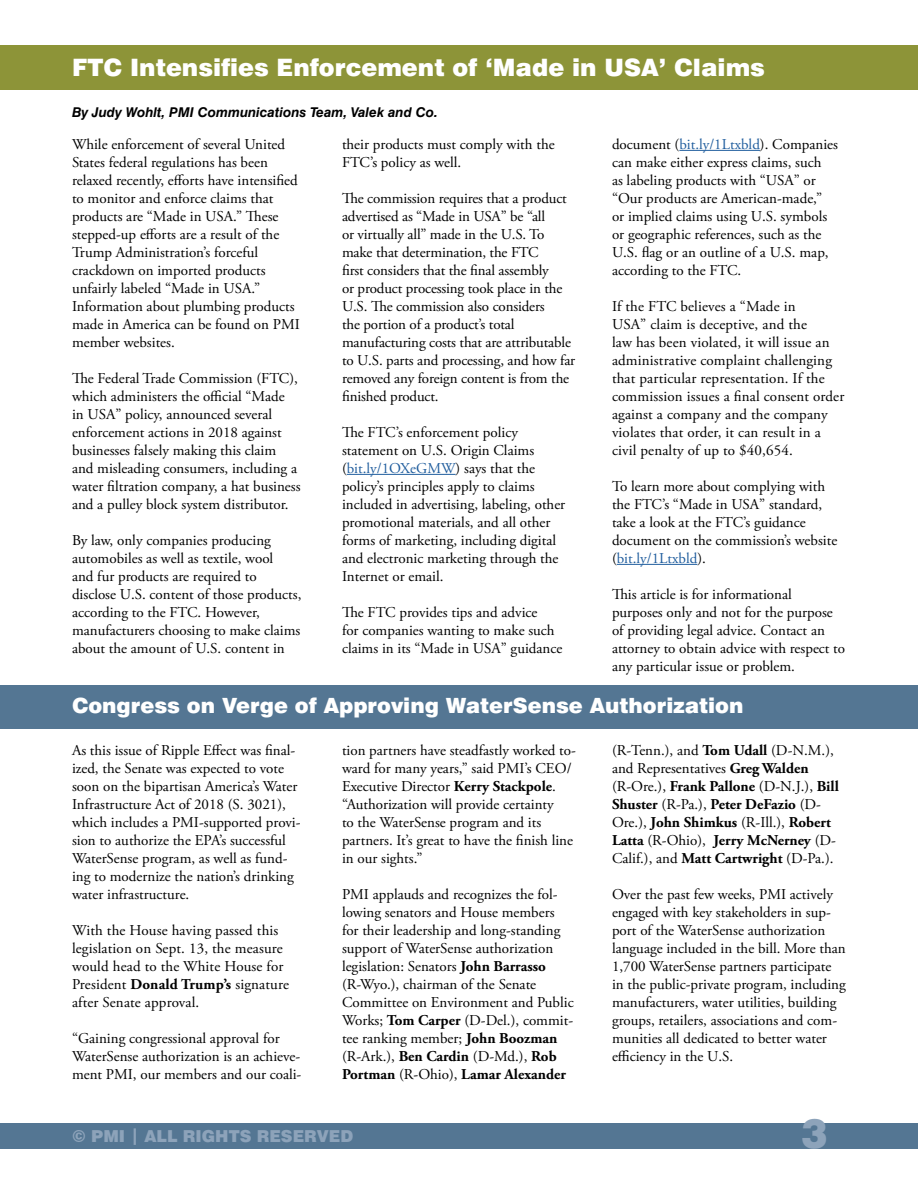
<style>
.page{position:relative;width:918px;height:1188px;background:#fff}
.page>*{position:absolute;margin:0;border:0;box-sizing:border-box;transform-origin:0 0}
.t1{font:900 40.5px "Swiss 721 BT";color:#8da3ba}
.inside_headline{font:900 24px "Swiss 721 BT";color:#fff}
.Inside_blue_block_he{font:900 21px "Swiss 721 BT";color:#fff}
.t2{font:900 16.5px "Swiss 721 BT";color:#8da3ba}
.body{font:15px/18px "Adobe Garamond Pro";color:#000}
.byline{font:italic 700 13.5px "Swiss 721 BT";color:#000}
.s1{color:#215e9e}
.s2{font-weight:700}
</style>
<div class="page">
<div style="left:0;top:45px;width:918px;height:45px;background:#8d9438"></div>
<div style="left:0;top:1123px;width:918px;height:25px;background:#547693"></div>
<hr style="left:347px;top:474px;width:109px;height:1px;background:#215e9e">
<hr style="left:679px;top:150px;width:81px;height:1px;background:#215e9e">
<hr style="left:617px;top:564px;width:80px;height:1px;background:#215e9e">
<div style="left:0;top:685px;width:918px;height:43px;background:#547693"></div>
<p class="inside_headline" style="left:72px;top:53px;width:695px">FTC Intensifies Enforcement of ‘Made in USA’ Claims</p>
<p class="byline" style="left:72px;top:104px;width:367px">By Judy Wohlt, PMI Communications Team, Valek and Co.</p>
<p class="body" style="left:72px;top:136px;width:229px">While enforcement of several United States federal regulations has been relaxed recently, efforts have intensified to monitor and enforce claims that products are “Made in USA.” These stepped-up efforts are a result of the Trump Administration’s forceful crackdown on imported products unfairly labeled “Made in USA.” Information about plumbing products made in America can be found on PMI member websites.</p>
<p class="body" style="left:72px;top:370px;width:230px">The Federal Trade Commission (FTC), which administers the official “Made<br>in USA” policy, announced several enforcement actions in 2018 against businesses falsely making this claim and misleading consumers, including a water filtration company, a hat business and a pulley block system distributor.</p>
<p class="body" style="left:72px;top:532px;width:231px">By law, only companies producing automobiles as well as textile, wool<br>and fur products are required to disclose U.S. content of those products, according to the FTC. However, manufacturers choosing to make claims about the amount of U.S. content in</p>
<p class="body" style="left:612px;top:136px;width:228px">document (<span class="s1">bit.ly/1Ltxbld</span>). Companies can make either express claims, such<br>as labeling products with “USA” or “Our products are American-made,” or implied claims using U.S. symbols or geographic references, such as the U.S. flag or an outline of a U.S. map, according to the FTC.</p>
<p class="body" style="left:612px;top:298px;width:234px">If the FTC believes a “Made in<br>USA” claim is deceptive, and the<br>law has been violated, it will issue an administrative complaint challenging that particular representation. If the commission issues a final consent order against a company and the company violates that order, it can result in a civil penalty of up to $40,654.</p>
<p class="body" style="left:612px;top:478px;width:227px">To learn more about complying with the FTC’s “Made in USA” standard, take a look at the FTC’s guidance document on the commission’s website (<span class="s1">bit.ly/1Ltxbld</span>).</p>
<p class="body" style="left:612px;top:586px;width:235px">This article is for informational purposes only and not for the purpose of providing legal advice. Contact an attorney to obtain advice with respect to any particular issue or problem.</p>
<p class="Inside_blue_block_he" style="left:72px;top:692px;width:673px">Congress on Verge of Approving WaterSense Authorization</p>
<p class="body" style="left:72px;top:741px;width:230px">As this issue of Ripple Effect was final&shy;ized, the Senate was expected to vote soon on the bipartisan America’s Water Infrastructure Act of 2018 (S. 3021), which includes a PMI-supported provi&shy;sion to authorize the EPA’s successful WaterSense program, as well as fund&shy;ing to modernize the nation’s drinking water infrastructure.</p>
<p class="body" style="left:72px;top:921px;width:218px">With the House having passed this legislation on Sept. 13, the measure would head to the White House for<br>President <span class="s2">Donald Trump’s</span> signature after Senate approval.</p>
<p class="body" style="left:72px;top:1029px;width:231px">“Gaining congressional approval for<br>WaterSense authorization is an achieve&shy;ment PMI, our members and our coali-</p>
<p class="body" style="left:342px;top:136px;width:214px">their products must comply with the<br>FTC’s policy as well.</p>
<p class="body" style="left:342px;top:190px;width:235px">The commission requires that a product advertised as “Made in USA” be “all<br>or virtually all” made in the U.S. To make that determination, the FTC<br>first considers that the final assembly<br>or product processing took place in the U.S. The commission also considers<br>the portion of a product’s total manufacturing costs that are attributable to U.S. parts and processing, and how far removed any foreign content is from the finished product.</p>
<p class="body" style="left:342px;top:424px;width:225px">The FTC’s enforcement policy statement on U.S. Origin Claims (<span class="s1">bit.ly/1OXeGMW</span>) says that the policy’s principles apply to claims included in advertising, labeling, other promotional materials, and all other forms of marketing, including digital and electronic marketing through the Internet or email.</p>
<p class="body" style="left:342px;top:604px;width:222px">The FTC provides tips and advice<br>for companies wanting to make such claims in its “Made in USA” guidance</p>
<p class="body" style="left:342px;top:741px;width:236px">tion partners have steadfastly worked to&shy;ward for many years,” said PMI’s CEO/ Executive Director <span class="s2">Kerry Stackpole</span>. “Authorization will provide certainty<br>to the WaterSense program and its partners. It’s great to have the finish line in our sights.”</p>
<p class="body" style="left:342px;top:885px;width:233px">PMI applauds and recognizes the fol&shy;lowing senators and House members for their leadership and long-standing support of WaterSense authorization legislation: Senators <span class="s2">John Barrasso </span>(R-Wyo.), chairman of the Senate Committee on Environment and Public Works; <span class="s2">Tom Carper</span> (D-Del.), commit&shy;tee ranking member; <span class="s2">John Boozman </span>(R-Ark.), <span class="s2">Ben Cardin</span> (D-Md.), <span class="s2">Rob Portman</span> (R-Ohio), <span class="s2">Lamar Alexander</span></p>
<p class="body" style="left:612px;top:741px;width:228px">(R-Tenn.), and <span class="s2">Tom Udall</span> (D-N.M.), and Representatives <span class="s2">Greg Walden </span>(R-Ore.), <span class="s2">Frank Pallone</span> (D-N.J.), <span class="s2">Bill Shuster</span> (R-Pa.), <span class="s2">Peter DeFazio</span> (D-Ore.), <span class="s2">John Shimkus</span> (R-Ill.), <span class="s2">Robert Latta</span> (R-Ohio), <span class="s2">Jerry McNerney</span> (D-Calif.), and <span class="s2">Matt Cartwright</span> (D-Pa.).</p>
<p class="body" style="left:612px;top:885px;width:235px">Over the past few weeks, PMI actively engaged with key stakeholders in sup&shy;port of the WaterSense authorization language included in the bill. More than 1,700 WaterSense partners participate in the public-private program, including manufacturers, water utilities, building groups, retailers, associations and com&shy;munities all dedicated to better water efficiency in the U.S.</p>
<p class="t2" style="left:72px;top:1126px;width:283px">© PMI | ALL RIGHTS RESERVED</p>
<h1 class="t1" style="left:801px;top:1109px;width:28px">3</h1>
</div>
